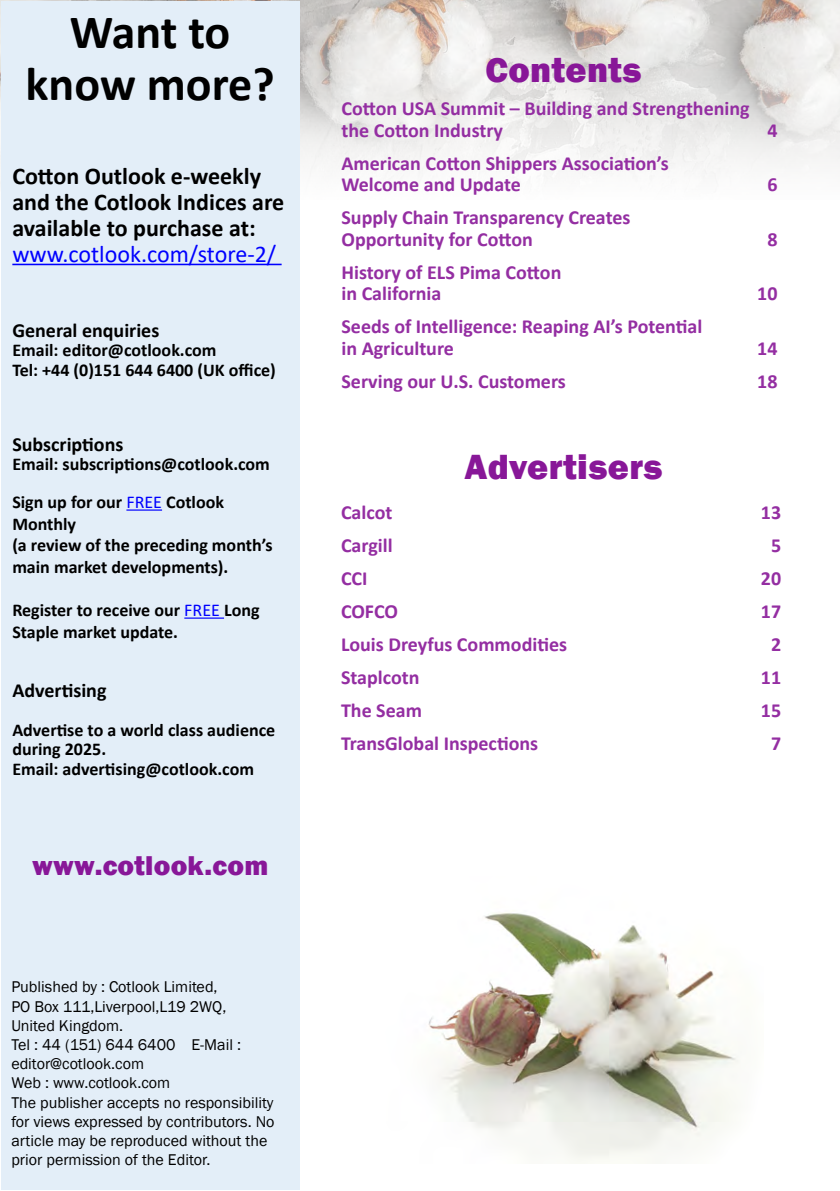
<style>
.page{position:relative;width:840px;height:1191px;background:#fff}
.page>*{position:absolute;margin:0;border:0;box-sizing:border-box;transform-origin:0 0}
.t1{font:700 48px/51.8px "Calibri";color:#000;text-align:center}
.t2{font:800 36px "Franklin Gothic";letter-spacing:.01em;color:#881798}
.t3{font:800 28px "Franklin Gothic";letter-spacing:.01em;color:#881798}
.t4{font:700 24px/25.8px "Calibri";color:#000}
.t5{font:24px "Calibri";color:#00f}
.t6{font:700 20px/21.6px "Calibri";color:#942ea2}
.t7{font:700 20px "Calibri";color:#000}
.t8{font:700 18px/19.4px "Calibri";color:#000}
.t9{font:16px/19.2px "Franklin Gothic";color:#000}
.s1{font-weight:400;color:#00f}
</style>
<div class="page">
<img style="left:0;top:0;width:840px;height:199px">
<img style="left:428px;top:913px;width:312px;height:250px">
<div style="left:1px;top:1px;width:298px;height:1189px;background:#e3eef8"></div>
<hr style="left:12px;top:264px;width:269px;height:1px;background:#00f">
<hr style="left:126px;top:509px;width:36px;height:1px;background:#00f">
<hr style="left:184px;top:617px;width:40px;height:1px;background:#00f">
<h1 class="t1" style="left:26px;top:6px;width:250px">Want to know more?</h1>
<p class="t4" style="left:12px;top:163px;width:273px">Cotton Outlook e-weekly and the Cotlook Indices are available to purchase at:</p>
<p class="t5" style="left:12px;top:237px;width:265px">www.cotlook.com/store-2/</p>
<p class="t7" style="left:12px;top:316px;width:148px">General enquiries</p>
<p class="t8" style="left:12px;top:340px;width:265px">Email: editor@cotlook.com<br>Tel: +44 (0)151 644 6400 (UK office)</p>
<p class="t7" style="left:12px;top:430px;width:113px">Subscriptions</p>
<p class="t8" style="left:12px;top:445px;width:259px;line-height:37.6px">Email: subscriptions@cotlook.com<br>Sign up for our <span class="s1">FREE</span> Cotlook</p>
<p class="t8" style="left:12px;top:512px;width:261px;line-height:21.6px">Monthly<br>(a review of the preceding month’s main market developments).</p>
<p class="t8" style="left:12px;top:599px;width:248px;line-height:21.6px">Register to receive our <span class="s1">FREE</span> Long<br>Staple market update.</p>
<p class="t7" style="left:12px;top:676px;width:96px">Advertising</p>
<p class="t8" style="left:12px;top:720px;width:264px">Advertise to a world class audience during 2025.<br>Email: advertising@cotlook.com</p>
<h3 class="t3" style="left:32px;top:848px;width:238px">www.cotlook.com</h3>
<p class="t9" style="left:11px;top:977px;width:264px">Published by : Cotlook Limited,<br>PO Box 111,Liverpool,L19 2WQ,<br>United Kingdom.<br>Tel : 44 (151) 644 6400 E-Mail : editor@cotlook.com<br>Web : www.cotlook.com<br>The publisher accepts no responsibility for views expressed by contributors. No article may be reproduced without the prior permission of the Editor.</p>
<h2 class="t2" style="left:485px;top:47px;width:157px">Contents</h2>
<p class="t6" style="left:341px;top:97px;width:409px">Cotton USA Summit – Building and Strengthening the Cotton Industry</p>
<p class="t6" style="left:341px;top:152px;width:329px">American Cotton Shippers Association’s<br>Welcome and Update</p>
<p class="t6" style="left:341px;top:206px;width:290px">Supply Chain Transparency Creates<br>Opportunity for Cotton</p>
<p class="t6" style="left:341px;top:261px;width:221px">History of ELS Pima Cotton in California</p>
<p class="t6" style="left:341px;top:315px;width:362px">Seeds of Intelligence: Reaping AI’s Potential in Agriculture</p>
<p class="t6" style="left:767px;top:119px;width:12px">4</p>
<p class="t6" style="left:767px;top:174px;width:12px">6</p>
<p class="t6" style="left:767px;top:228px;width:12px">8</p>
<p class="t6" style="left:756px;top:283px;width:22px">10</p>
<p class="t6" style="left:756px;top:337px;width:22px">14</p>
<p class="t6" style="left:341px;top:370px;width:226px">Serving our U.S. Customers</p>
<p class="t6" style="left:756px;top:370px;width:22px">18</p>
<h2 class="t2" style="left:464px;top:443px;width:200px">Advertisers</h2>
<p class="t6" style="left:341px;top:501px;width:53px">Calcot</p>
<p class="t6" style="left:760px;top:501px;width:22px">13</p>
<p class="t6" style="left:341px;top:534px;width:53px">Cargill</p>
<p class="t6" style="left:770px;top:534px;width:12px">5</p>
<p class="t6" style="left:341px;top:567px;width:28px">CCI</p>
<p class="t6" style="left:760px;top:567px;width:22px">20</p>
<p class="t6" style="left:341px;top:600px;width:58px">COFCO</p>
<p class="t6" style="left:760px;top:600px;width:22px">17</p>
<p class="t6" style="left:341px;top:633px;width:227px">Louis Dreyfus Commodities</p>
<p class="t6" style="left:770px;top:633px;width:12px">2</p>
<p class="t6" style="left:341px;top:666px;width:80px">Staplcotn</p>
<p class="t6" style="left:760px;top:666px;width:22px">11</p>
<p class="t6" style="left:341px;top:699px;width:82px">The Seam</p>
<p class="t6" style="left:760px;top:699px;width:22px">15</p>
<p class="t6" style="left:341px;top:732px;width:199px">TransGlobal Inspections</p>
<p class="t6" style="left:770px;top:732px;width:12px">7</p>
</div>
